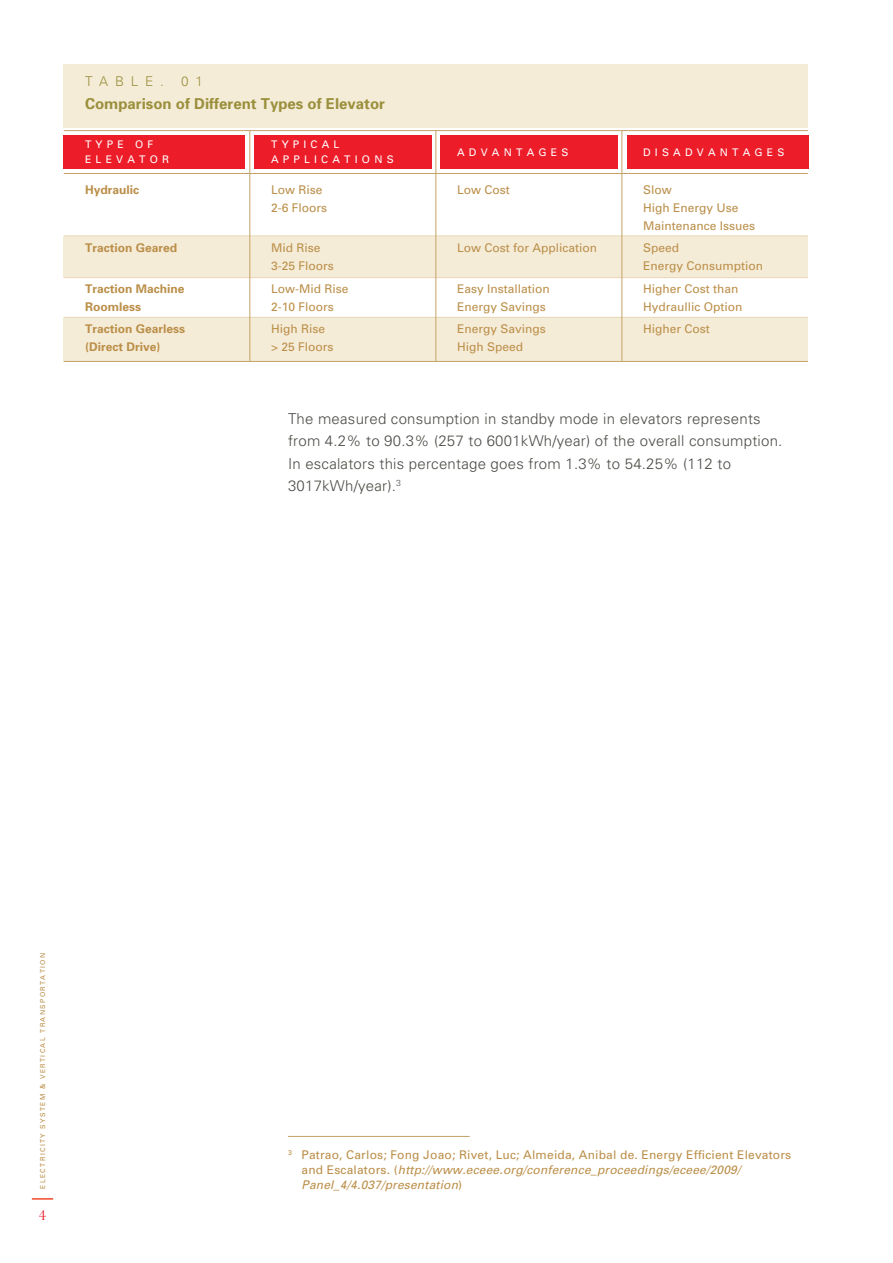
<style>
.page{position:relative;width:893px;height:1263px;background:#fff}
.page>*{position:absolute;margin:0;border:0;box-sizing:border-box;transform-origin:0 0}
.t1{font:300 15px/22.5px "Univers";letter-spacing:.015em;color:#4d4c47}
.t2{font:700 15px "Univers";color:#9a8f3b}
.t3{font:15px "Baskerville";color:#ed1c29}
.t4{font:300 13.5px "Univers";letter-spacing:.5em;color:#9a8f3b}
.t5{font:12px/18px "Univers";color:#bb8f49}
.t6{font:700 12px/18px "Univers";color:#bb8f49}
.t7{font:10.5px "Univers";letter-spacing:.4em;color:#fff}
.t8{font:6.75px "Univers";letter-spacing:.2em;color:#bb8f49}
.s1{font-style:italic}
</style>
<div class="page">
<svg style="left:32px;top:1198px;width:21px;height:1px"></svg>
<hr style="left:288px;top:1136px;width:182px;height:1px;background:#c5a266">
<div style="left:64px;top:135px;width:181px;height:34px;background:#ed1c29"></div>
<div style="left:627px;top:135px;width:181px;height:34px;background:#ed1c29"></div>
<div style="left:254px;top:135px;width:178px;height:34px;background:#ed1c29"></div>
<div style="left:440px;top:135px;width:177px;height:34px;background:#ed1c29"></div>
<div style="left:64px;top:64px;width:744px;height:64px;background:#f5ecd8"></div>
<div style="left:64px;top:236px;width:744px;height:42px;background:#f5ecd8"></div>
<div style="left:64px;top:317px;width:744px;height:45px;background:#f5ecd8"></div>
<hr style="left:64px;top:130px;width:743px;height:1px;background:#c5a266">
<hr style="left:64px;top:173px;width:743px;height:1px;background:#c5a266">
<hr style="left:64px;top:361px;width:743px;height:1px;background:#c5a266">
<hr style="left:64px;top:317px;width:743px;height:1px;background:#e9d7b9">
<hr style="left:64px;top:277px;width:743px;height:1px;background:#e9d7b9">
<hr style="left:64px;top:235px;width:743px;height:1px;background:#e9d7b9">
<hr style="left:249px;top:131px;width:1px;height:230px;background:#c5a266">
<hr style="left:621px;top:131px;width:1px;height:230px;background:#c5a266">
<hr style="left:435px;top:131px;width:1px;height:230px;background:#c5a266">
<p class="t4" style="left:85px;top:73px;width:80px">TABLE.</p>
<p class="t4" style="left:181px;top:73px;width:23px">0 1</p>
<p class="t2" style="left:85px;top:94px;width:302px">Comparison of Different Types of Elevator</p>
<p class="t7" style="left:85px;top:138px;width:21px">T ype</p>
<p class="t7" style="left:135px;top:138px;width:17px">o f</p>
<p class="t7" style="left:85px;top:153px;width:19px">E le</p>
<p class="t7" style="left:116px;top:153px;width:52px">vat or</p>
<p class="t6" style="left:85px;top:180px;width:56px">Hydraulic</p>
<p class="t6" style="left:85px;top:238px;width:94px">Traction Geared</p>
<p class="t6" style="left:85px;top:279px;width:101px">Traction Machine<br>Roomless</p>
<p class="t6" style="left:85px;top:319px;width:102px">Traction Gearless (Direct Drive)</p>
<p class="t7" style="left:271px;top:138px;width:11px">typic</p>
<p class="t7" style="left:322px;top:138px;width:16px">a l</p>
<p class="t7" style="left:271px;top:153px;width:22px">a pplic</p>
<p class="t7" style="left:332px;top:153px;width:61px">ati ons</p>
<p class="t5" style="left:271px;top:180px;width:58px">Low Rise<br>2-6 Floors</p>
<p class="t5" style="left:271px;top:239px;width:64px">Mid Rise<br>3-25 Floors</p>
<p class="t5" style="left:271px;top:279px;width:79px">Low-Mid Rise<br>2-10 Floors</p>
<p class="t5" style="left:271px;top:320px;width:64px">High Rise &gt; 25 Floors</p>
<p class="t7" style="left:457px;top:145px;width:92px">Advant ages</p>
<p class="t5" style="left:457px;top:180px;width:54px">Low Cost</p>
<p class="t5" style="left:457px;top:239px;width:142px">Low Cost for Application</p>
<p class="t5" style="left:457px;top:279px;width:94px">Easy Installation<br>Energy Savings</p>
<p class="t5" style="left:457px;top:320px;width:90px">Energy Savings<br>High Speed</p>
<p class="t7" style="left:643px;top:145px;width:122px">dis advant ages</p>
<p class="t5" style="left:643px;top:180px;width:114px">Slow<br>High Energy Use<br>Maintenance Issues</p>
<p class="t5" style="left:643px;top:239px;width:121px">Speed<br>Energy Consumption</p>
<p class="t5" style="left:643px;top:279px;width:101px">Higher Cost than<br>Hydraullic Option</p>
<p class="t5" style="left:643px;top:320px;width:68px">Higher Cost</p>
<p class="t1" style="left:288px;top:407px;width:496px">The measured consumption in standby mode in elevators represents from 4.2% to 90.3% (257 to 6001kWh/year) of the overall consumption.<br>In escalators this percentage goes from 1.3% to 54.25% (112 to 3017kWh/year).<sup>3</sup></p>
<p class="t8" style="left:39px;top:1188px;width:237px;rotate:-90deg">ELECTRICITY SYSTEM &amp; vertic al transportation</p>
<p class="t3" style="left:39px;top:1207px;width:9px">4</p>
<p class="t5" style="left:301px;top:1147px;width:491px;line-height:15px;text-indent:-13px"><sup>3</sup> Patrao, Carlos; Fong Joao; Rivet, Luc; Almeida, Anibal de. Energy Efficient Elevators and Escalators. (<span class="s1">http://www.eceee.org/conference_proceedings/eceee/2009/<br>Panel_4/4.037/presentation</span>)</p>
</div>
